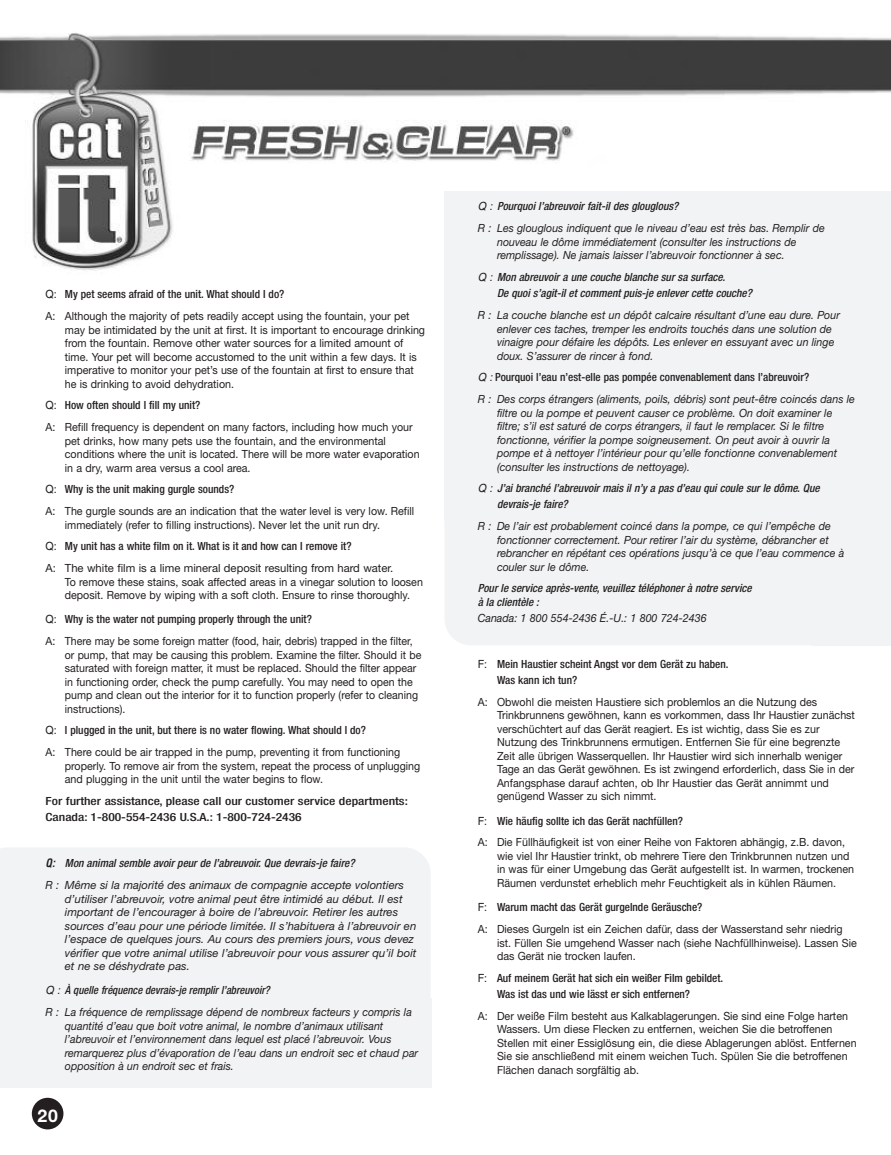
<style>
.page{position:relative;width:891px;height:1155px;background:#fff}
.page>*{position:absolute;margin:0;border:0;box-sizing:border-box;transform-origin:0 0}
.t1{font:700 17.55px "Helvetica Neue";color:#fff}
.t2{font:11.25px/13.5px "Helvetica Neue";color:#231f20;scale:.95 1}
.t3{font:italic 11.25px/13.5px "Helvetica Neue";color:#231f20;scale:.95 1}
.t4{font:italic 500 condensed 11.25px/16.2px "Helvetica Neue";color:#231f20}
.t5{font:italic 11.25px/13.5px "Helvetica Neue";color:#231f20}
.t6{font:11.25px/13.5px "Helvetica Neue";color:#231f20;scale:.94 1}
.t7{font:500 condensed 11.25px/16.2px "Helvetica Neue";color:#231f20}
.t8{font:500 condensed 11.25px/16.2px "Helvetica Neue";color:#231f20;scale:1.2 1}
.s1{font-family:"Helvetica"}
.s2{font-weight:500;font-stretch:condensed}
.s3{font-family:"Helvetica";font-weight:700}
.s4{font-weight:400;font-stretch:normal}
.s5{font-family:"Helvetica";font-weight:400;font-stretch:normal}
.s6{font-weight:500;font-style:normal;font-stretch:condensed}
</style>
<div class="page">
<div style="left:0;top:848px;width:430px;height:149px;background:#f2f3f4"></div>
<div style="left:0;top:997px;width:431px;height:90px;background:#f2f3f4"></div>
<div style="left:32px;top:1097px;width:31px;height:32px;background:#231f20;border-radius:50%"></div>
<img style="left:0;top:33px;width:891px;height:263px">
<div style="left:445px;top:318px;width:446px;height:327px;background:#f2f3f4;border-radius:26px"></div>
<div style="left:445px;top:192px;width:446px;height:329px;background:#f2f3f4"></div>
<div style="left:811px;top:600px;width:80px;height:45px;background:#f2f3f4"></div>
<p class="t2" style="left:46px;top:283px;width:385px;line-height:21.8px"><span class="s1">Q:</span> <span class="s2">My pet seems afraid of the unit. What should I do?<br></span>A: Although the majority of pets readily accept using the fountain, your pet</p>
<p class="t2" style="left:65px;top:323px;width:381px">may be intimidated by the unit at first. It is important to encourage drinking from the fountain. Remove other water sources for a limited amount of time. Your pet will become accustomed to the unit within a few days. It is imperative to monitor your pet’s use of the fountain at first to ensure that he is drinking to avoid dehydration.</p>
<p class="t2" style="left:46px;top:394px;width:388px;line-height:21.8px"><span class="s1">Q:</span> <span class="s2">How often should I fill my unit?<br></span>A: Refill frequency is dependent on many factors, including how much your</p>
<p class="t2" style="left:65px;top:433px;width:375px">pet drinks, how many pets use the fountain, and the environmental conditions where the unit is located. There will be more water evaporation in a dry, warm area versus a cool area.</p>
<p class="t2" style="left:46px;top:478px;width:390px;line-height:21.8px"><span class="s1">Q:</span> <span class="s2">Why is the unit making gurgle sounds?<br></span>A: The gurgle sounds are an indication that the water level is very low. Refill</p>
<p class="t2" style="left:46px;top:513px;width:368px;line-height:21.8px;text-indent:19px">immediately (refer to filling instructions). Never let the unit run dry.<br><span class="s1">Q:</span> <span class="s2">My unit has a white film on it. What is it and how can I remove it?<br></span>A: The white film is a lime mineral deposit resulting from hard water.</p>
<p class="t2" style="left:65px;top:574px;width:378px">To remove these stains, soak affected areas in a vinegar solution to loosen deposit. Remove by wiping with a soft cloth. Ensure to rinse thoroughly.</p>
<p class="t2" style="left:46px;top:608px;width:388px;line-height:21.8px"><span class="s1">Q:</span> <span class="s2">Why is the water not pumping properly through the unit?<br></span>A: There may be some foreign matter (food, hair, debris) trapped in the filter,</p>
<p class="t6" style="left:65px;top:648px;width:381px">or pump, that may be causing this problem. Examine the filter. Should it be saturated with foreign matter, it must be replaced. Should the filter appear in functioning order, check the pump carefully. You may need to open the pump and clean out the interior for it to function properly (refer to cleaning instructions).</p>
<p class="t2" style="left:46px;top:719px;width:375px;line-height:21.8px"><span class="s1">Q:</span> <span class="s2">I plugged in the unit, but there is no water flowing. What should I do?<br></span>A: There could be air trapped in the pump, preventing it from functioning</p>
<p class="t2" style="left:65px;top:758px;width:376px">properly. To remove air from the system, repeat the process of unplugging and plugging in the unit until the water begins to flow.</p>
<p class="t8" style="left:46px;top:793px;width:303px">For further assistance, please call our customer service departments:<br>Canada: 1-800-554-2436 U.S.A.: 1-800-724-2436</p>
<p class="t4" style="left:46px;top:853px;width:360px;line-height:21.8px"><span class="s3">Q:</span> Mon animal semble avoir peur de l’abreuvoir. Que devrais-je faire?<br><span class="s4">R : Même si la majorité des animaux de compagnie accepte volontiers</span></p>
<p class="t5" style="left:65px;top:891px;width:353px">d’utiliser l’abreuvoir, votre animal peut être intimidé au début. Il est important de l’encourager à boire de l’abreuvoir. Retirer les autres sources d’eau pour une période limitée. Il s’habituera à l’abreuvoir en l’espace de quelques jours. Au cours des premiers jours, vous devez vérifier que votre animal utilise l’abreuvoir pour vous assurer qu’il boit et ne se déshydrate pas.</p>
<p class="t3" style="left:46px;top:979px;width:387px;line-height:21.8px"><span class="s1">Q :</span> <span class="s2">À quelle fréquence devrais-je remplir l’abreuvoir?<br></span>R : La fréquence de remplissage dépend de nombreux facteurs y compris la</p>
<p class="t3" style="left:65px;top:1018px;width:373px">quantité d’eau que boit votre animal, le nombre d’animaux utilisant l’abreuvoir et l’environnement dans lequel est placé l’abreuvoir. Vous remarquerez plus d’évaporation de l’eau dans un endroit sec et chaud par opposition à un endroit sec et frais.</p>
<h1 class="t1" style="left:37px;top:1104px;width:22px">20</h1>
<p class="t3" style="left:478px;top:195px;width:367px;line-height:21.8px"><span class="s1">Q :</span> <span class="s2">Pourquoi l’abreuvoir fait-il des glouglous?<br></span>R : Les glouglous indiquent que le niveau d’eau est très bas. Remplir de</p>
<p class="t3" style="left:497px;top:235px;width:317px">nouveau le dôme immédiatement (consulter les instructions de remplissage). Ne jamais laisser l’abreuvoir fonctionner à sec.</p>
<p class="t4" style="left:497px;top:270px;width:257px;text-indent:-19px"><span class="s5">Q :</span> Mon abreuvoir a une couche blanche sur sa surface.<br>De quoi s’agit-il et comment puis-je enlever cette couche?</p>
<p class="t3" style="left:497px;top:308px;width:362px;text-indent:-19px">R : La couche blanche est un dépôt calcaire résultant d’une eau dure. Pour enlever ces taches, tremper les endroits touchés dans une solution de vinaigre pour défaire les dépôts. Les enlever en essuyant avec un linge doux. S’assurer de rincer à fond.</p>
<p class="t3" style="left:478px;top:366px;width:399px;line-height:21.8px"><span class="s1">Q :</span> <span class="s6">Pourquoi l’eau n’est-elle pas pompée convenablement dans l’abreuvoir?<br></span>R : Des corps étrangers (aliments, poils, débris) sont peut-être coincés dans le</p>
<p class="t3" style="left:497px;top:405px;width:359px">filtre ou la pompe et peuvent causer ce problème. On doit examiner le filtre; s’il est saturé de corps étrangers, il faut le remplacer. Si le filtre fonctionne, vérifier la pompe soigneusement. On peut avoir à ouvrir la pompe et à nettoyer l’intérieur pour qu’elle fonctionne convenablement (consulter les instructions de nettoyage).</p>
<p class="t4" style="left:497px;top:481px;width:324px;text-indent:-19px"><span class="s5">Q :</span> J’ai branché l’abreuvoir mais il n’y a pas d’eau qui coule sur le dôme. Que devrais-je faire?</p>
<p class="t3" style="left:497px;top:519px;width:367px;text-indent:-19px">R : De l’air est probablement coincé dans la pompe, ce qui l’empêche de fonctionner correctement. Pour retirer l’air du système, débrancher et rebrancher en répétant ces opérations jusqu’à ce que l’eau commence à couler sur le dôme.</p>
<p class="t4" style="left:478px;top:582px;width:275px;line-height:13.5px">Pour le service après-vente, veuillez téléphoner à notre service à la clientèle :</p>
<p class="t3" style="left:478px;top:611px;width:242px">Canada: 1 800 554-2436 É.-U.: 1 800 724-2436</p>
<p class="t7" style="left:497px;top:656px;width:233px;text-indent:-19px"><span class="s5">F:</span> Mein Haustier scheint Angst vor dem Gerät zu haben.<br>Was kann ich tun?</p>
<p class="t2" style="left:497px;top:694px;width:378px;text-indent:-19px">A: Obwohl die meisten Haustiere sich problemlos an die Nutzung des Trinkbrunnens gewöhnen, kann es vorkommen, dass Ihr Haustier zunächst verschüchtert auf das Gerät reagiert. Es ist wichtig, dass Sie es zur Nutzung des Trinkbrunnens ermutigen. Entfernen Sie für eine begrenzte Zeit alle übrigen Wasserquellen. Ihr Haustier wird sich innerhalb weniger Tage an das Gerät gewöhnen. Es ist zwingend erforderlich, dass Sie in der Anfangsphase darauf achten, ob Ihr Haustier das Gerät annimmt und genügend Wasser zu sich nimmt.</p>
<p class="t2" style="left:478px;top:809px;width:388px;line-height:21.8px"><span class="s1">F:</span> <span class="s2">Wie häufig sollte ich das Gerät nachfüllen?<br></span>A: Die Füllhäufigkeit ist von einer Reihe von Faktoren abhängig, z.B. davon,</p>
<p class="t2" style="left:497px;top:849px;width:378px">wie viel Ihr Haustier trinkt, ob mehrere Tiere den Trinkbrunnen nutzen und in was für einer Umgebung das Gerät aufgestellt ist. In warmen, trockenen<br>Räumen verdunstet erheblich mehr Feuchtigkeit als in kühlen Räumen.</p>
<p class="t2" style="left:478px;top:896px;width:386px;line-height:21.8px"><span class="s1">F:</span> <span class="s2">Warum macht das Gerät gurgelnde Geräusche?<br></span>A: Dieses Gurgeln ist ein Zeichen dafür, dass der Wasserstand sehr niedrig</p>
<p class="t2" style="left:497px;top:935px;width:380px">ist. Füllen Sie umgehend Wasser nach (siehe Nachfüllhinweise). Lassen Sie das Gerät nie trocken laufen.</p>
<p class="t7" style="left:497px;top:970px;width:228px;text-indent:-19px"><span class="s5">F:</span> Auf meinem Gerät hat sich ein weißer Film gebildet.<br>Was ist das und wie lässt er sich entfernen?</p>
<p class="t2" style="left:497px;top:1008px;width:380px;text-indent:-19px">A: Der weiße Film besteht aus Kalkablagerungen. Sie sind eine Folge harten Wassers. Um diese Flecken zu entfernen, weichen Sie die betroffenen Stellen mit einer Essiglösung ein, die diese Ablagerungen ablöst. Entfernen Sie sie anschließend mit einem weichen Tuch. Spülen Sie die betroffenen Flächen danach sorgfältig ab.</p>
</div>
